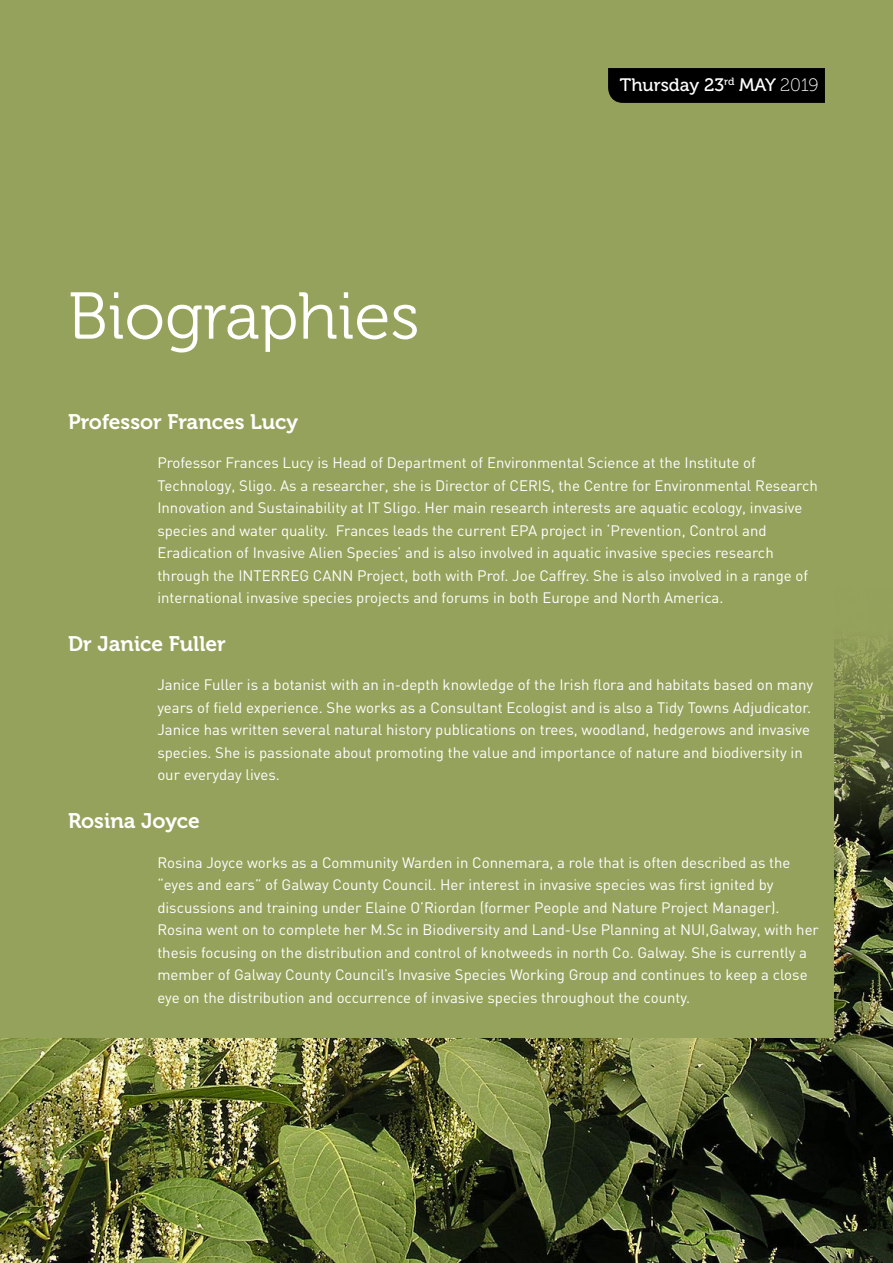
<style>
.page{position:relative;width:893px;height:1263px;background:#95a25c}
.page>*{position:absolute;margin:0;border:0;box-sizing:border-box;transform-origin:0 0}
.t1{font:66px "Museo 300";color:#fff}
.t2{font:21px "Museo 700";color:#fff}
.t3{font:18px "Museo 500";color:#fff}
.t4{font:15px/22.5px "DIN";color:#fff}
.s1{font-family:"Museo 100"}
</style>
<div class="page">
<img style="left:0;top:642px;width:893px;height:621px">
<div style="left:0;top:227px;width:833px;height:810px;background:#95a25c"></div>
<div style="left:608px;top:68px;width:217px;height:35px;background:#000"></div>
<h1 class="t1" style="left:68px;top:280px;width:353px">Biographies</h1>
<p class="t3" style="left:620px;top:75px;width:200px">Thursday 23<sup>rd</sup> MAY <span class="s1">2019</span></p>
<h2 class="t2" style="left:68px;top:410px;width:232px">Professor Frances Lucy</h2>
<p class="t4" style="left:157px;top:451px;width:662px">Professor Frances Lucy is Head of Department of Environmental Science at the Institute of Technology, Sligo. As a researcher, she is Director of CERIS, the Centre for Environmental Research Innovation and Sustainability at IT Sligo. Her main research interests are aquatic ecology, invasive species and water quality. Frances leads the current EPA project in ‘Prevention, Control and Eradication of Invasive Alien Species’ and is also involved in aquatic invasive species research through the INTERREG CANN Project, both with Prof. Joe Caffrey. She is also involved in a range of international invasive species projects and forums in both Europe and North America.</p>
<h2 class="t2" style="left:68px;top:632px;width:159px">Dr Janice Fuller</h2>
<p class="t4" style="left:157px;top:673px;width:657px">Janice Fuller is a botanist with an in-depth knowledge of the Irish flora and habitats based on many years of field experience. She works as a Consultant Ecologist and is also a Tidy Towns Adjudicator.<br>Janice has written several natural history publications on trees, woodland, hedgerows and invasive species. She is passionate about promoting the value and importance of nature and biodiversity in our everyday lives.</p>
<h2 class="t2" style="left:68px;top:809px;width:133px">Rosina Joyce</h2>
<p class="t4" style="left:157px;top:851px;width:663px">Rosina Joyce works as a Community Warden in Connemara, a role that is often described as the “eyes and ears” of Galway County Council. Her interest in invasive species was first ignited by discussions and training under Elaine O’Riordan (former People and Nature Project Manager).<br>Rosina went on to complete her M.Sc in Biodiversity and Land-Use Planning at NUI,Galway, with her thesis focusing on the distribution and control of knotweeds in north Co. Galway. She is currently a member of Galway County Council’s Invasive Species Working Group and continues to keep a close eye on the distribution and occurrence of invasive species throughout the county.</p>
</div>
